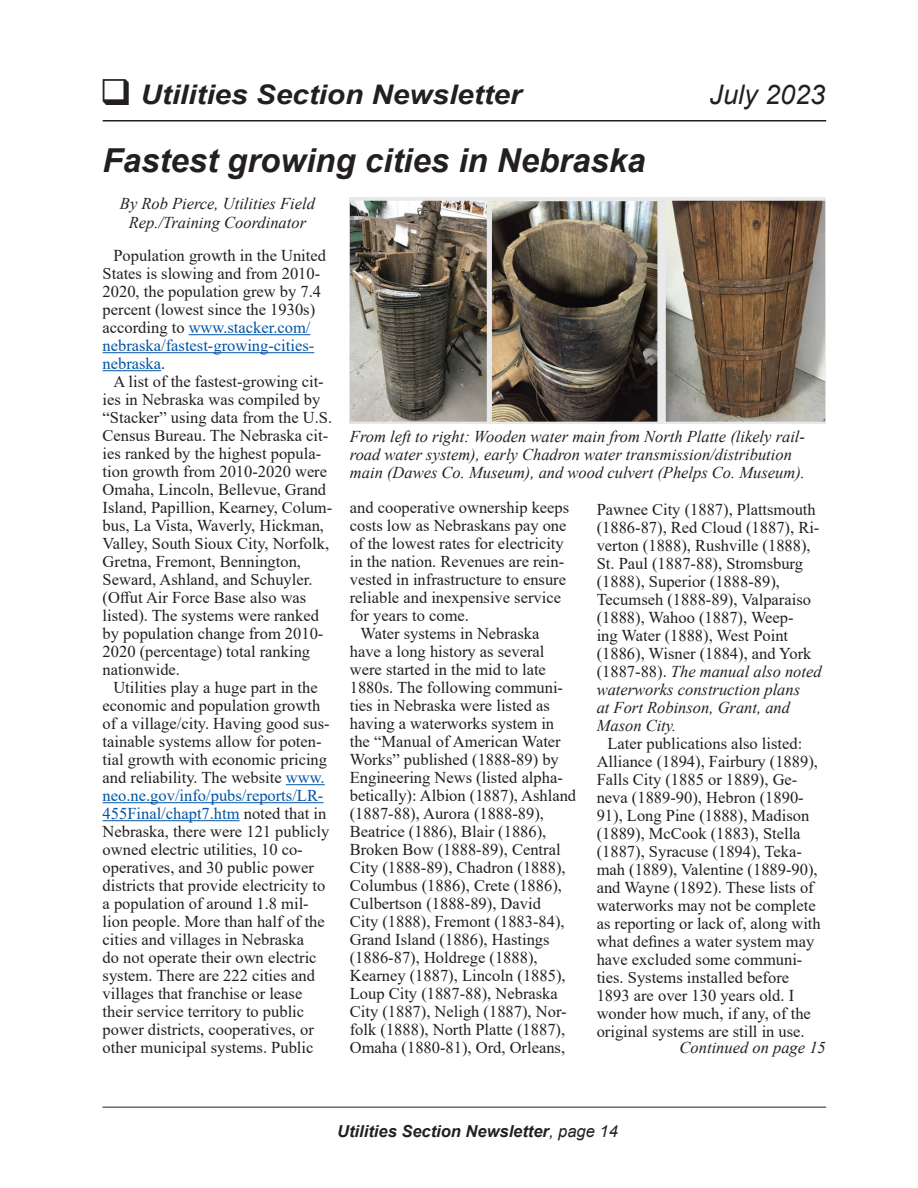
<style>
.page{position:relative;width:918px;height:1188px;background:#fff}
.page>*{position:absolute;margin:0;border:0;box-sizing:border-box;transform-origin:0 0}
.Head24bfital{font:italic 700 33px "Arial";color:#231f20}
.t1{font:italic 700 27px "Arial";color:#231f20;scale:1.1 1}
.t2{font:italic 27px "Arial";color:#231f20}
.basic{font:16.5px/18px "Times New Roman";color:#231f20}
.basic-2{font:italic 16.5px/18px "Times New Roman";color:#231f20}
.Nebraska{font:italic 16.5px/19.8px "Times New Roman";color:#231f20;text-align:center}
.t3{font:italic 700 16.5px "Arial";color:#231f20}
.s1{color:#0154a6}
.s2{font-style:italic}
.s3{font-weight:400}
</style>
<div class="page">
<hr style="left:103px;top:120px;width:723px;height:2px;background:#231f20">
<hr style="left:103px;top:1107px;width:723px;height:1px;background:#231f20">
<hr style="left:189px;top:334px;width:121px;height:1px;background:#0154a6">
<hr style="left:103px;top:352px;width:211px;height:1px;background:#0154a6">
<hr style="left:103px;top:370px;width:58px;height:1px;background:#0154a6">
<hr style="left:286px;top:784px;width:39px;height:1px;background:#0154a6">
<hr style="left:103px;top:802px;width:220px;height:1px;background:#0154a6">
<hr style="left:103px;top:820px;width:137px;height:1px;background:#0154a6">
<img style="left:350px;top:197px;width:476px;height:226px">
<h2 class="t1" style="left:100px;top:77px;width:385px">❑ Utilities Section Newsletter</h2>
<h2 class="t2" style="left:710px;top:78px;width:117px">July 2023</h2>
<p class="Head24bfital" style="left:103px;top:139px;width:544px">Fastest growing cities in Nebraska</p>
<p class="Nebraska" style="left:120px;top:193px;width:197px">By Rob Pierce, Utilities Field<br>Rep./Training Coordinator</p>
<p class="basic" style="left:103px;top:246px;width:225px;text-indent:11px">Population growth in the United<br>States is slowing and from 2010-<br>2020, the population grew by 7.4 percent (lowest since the 1930s) according to <span class="s1">www.stacker.com/ nebraska/fastest-growing-cities&shy;nebraska</span>.</p>
<p class="basic" style="left:103px;top:372px;width:231px;text-indent:11px">A list of the fastest-growing cit&shy;ies in Nebraska was compiled by “Stacker” using data from the U.S.<br>Census Bureau. The Nebraska cit&shy;ies ranked by the highest popula&shy;tion growth from 2010-2020 were<br>Omaha, Lincoln, Bellevue, Grand<br>Island, Papillion, Kearney, Colum&shy;bus, La Vista, Waverly, Hickman,<br>Valley, South Sioux City, Norfolk,<br>Gretna, Fremont, Bennington,<br>Seward, Ashland, and Schuyler. (Offut Air Force Base also was listed). The systems were ranked by population change from 2010-<br>2020 (percentage) total ranking nationwide.</p>
<p class="basic" style="left:103px;top:678px;width:229px;text-indent:11px">Utilities play a huge part in the economic and population growth of a village/city. Having good sus&shy;tainable systems allow for poten&shy;tial growth with economic pricing and reliability. The website <span class="s1">www. neo.ne.gov/info/pubs/reports/LR-455Final/chapt7.htm</span> noted that in Nebraska, there were 121 publicly owned electric utilities, 10 co&shy;operatives, and 30 public power districts that provide electricity to a population of around 1.8 mil&shy;lion people. More than half of the cities and villages in Nebraska<br>do not operate their own electric system. There are 222 cities and villages that franchise or lease their service territory to public power districts, cooperatives, or other municipal systems. Public</p>
<p class="basic-2" style="left:350px;top:427px;width:457px">From left to right: Wooden water main from North Platte (likely rail&shy;road water system), early Chadron water transmission/distribution main (Dawes Co. Museum), and wood culvert (Phelps Co. Museum).</p>
<p class="basic" style="left:350px;top:498px;width:221px">and cooperative ownership keeps costs low as Nebraskans pay one of the lowest rates for electricity in the nation. Revenues are rein&shy;vested in infrastructure to ensure reliable and inexpensive service for years to come.</p>
<p class="basic" style="left:350px;top:624px;width:228px;text-indent:11px">Water systems in Nebraska<br>have a long history as several were started in the mid to late<br>1880s. The following communi&shy;ties in Nebraska were listed as having a waterworks system in the “Manual of American Water<br>Works” published (1888-89) by<br>Engineering News (listed alpha&shy;betically): Albion (1887), Ashland (1887-88), Aurora (1888-89),<br>Beatrice (1886), Blair (1886),<br>Broken Bow (1888-89), Central<br>City (1888-89), Chadron (1888),<br>Columbus (1886), Crete (1886),<br>Culbertson (1888-89), David<br>City (1888), Fremont (1883-84),<br>Grand Island (1886), Hastings (1886-87), Holdrege (1888),<br>Kearney (1887), Lincoln (1885),<br>Loup City (1887-88), Nebraska<br>City (1887), Neligh (1887), Nor&shy;folk (1888), North Platte (1887),<br>Omaha (1880-81), Ord, Orleans,</p>
<p class="basic" style="left:597px;top:500px;width:227px">Pawnee City (1887), Plattsmouth (1886-87), Red Cloud (1887), Ri&shy;verton (1888), Rushville (1888),<br>St. Paul (1887-88), Stromsburg (1888), Superior (1888-89),<br>Tecumseh (1888-89), Valparaiso (1888), Wahoo (1887), Weep-<br>ing Water (1888), West Point (1886), Wisner (1884), and York (1887-88). <span class="s2">The manual also noted waterworks construction plans<br>at Fort Robinson, Grant, and<br>Mason City.</span></p>
<p class="basic" style="left:597px;top:734px;width:226px;text-indent:11px">Later publications also listed:<br>Alliance (1894), Fairbury (1889),<br>Falls City (1885 or 1889), Ge&shy;neva (1889-90), Hebron (1890-<br>91), Long Pine (1888), Madison (1889), McCook (1883), Stella (1887), Syracuse (1894), Teka&shy;mah (1889), Valentine (1889-90), and Wayne (1892). These lists of waterworks may not be complete as reporting or lack of, along with what defines a water system may have excluded some communi&shy;ties. Systems installed before<br>1893 are over 130 years old. I wonder how much, if any, of the original systems are still in use.</p>
<p class="Nebraska" style="left:680px;top:1038px;width:148px">Continued on page 15</p>
<p class="t3" style="left:337px;top:1120px;width:282px">Utilities Section Newsletter<span class="s3">, page 14</span></p>
</div>
